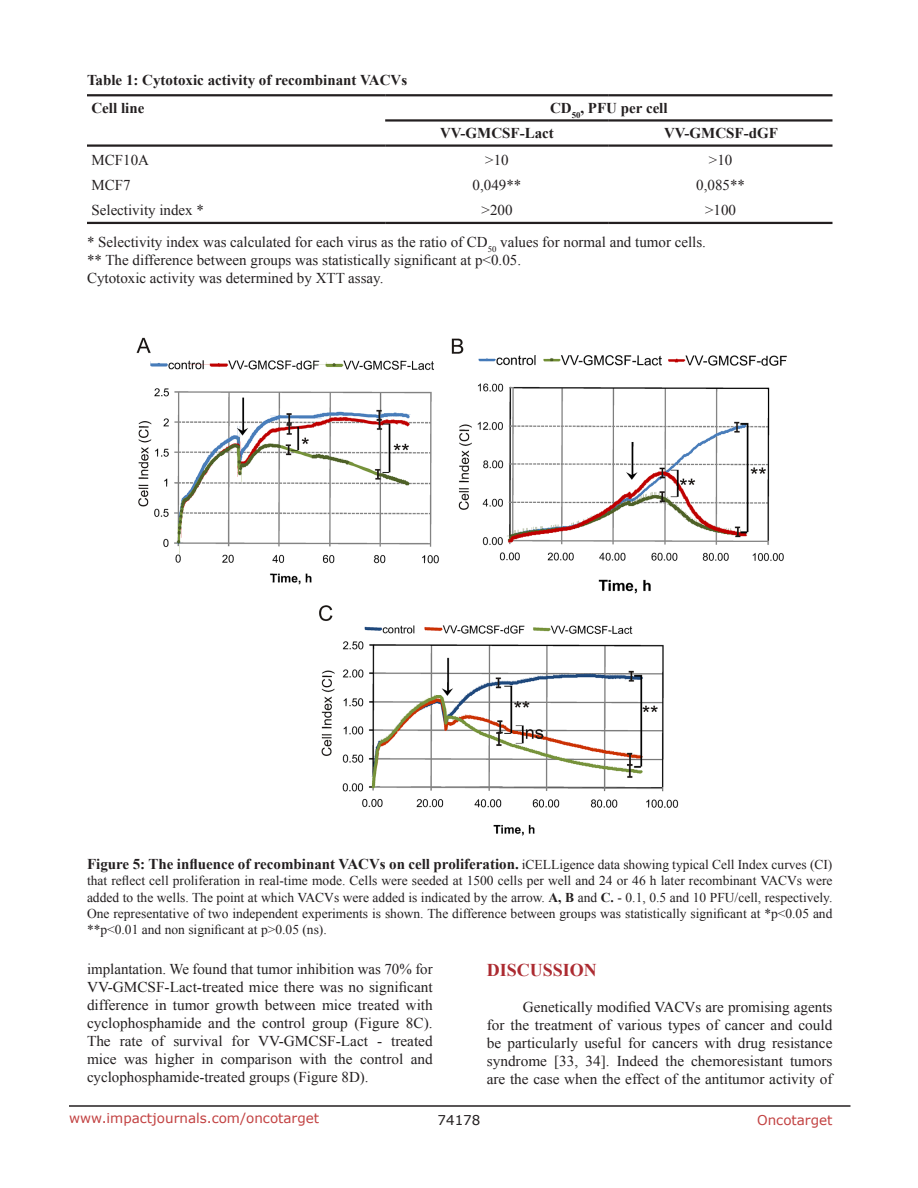
<style>
.page{position:relative;width:918px;height:1188px;background:#fff}
.page>*{position:absolute;margin:0;border:0;box-sizing:border-box;transform-origin:0 0}
.Heading{font:700 18px "Times New Roman";color:#ac2b31}
.BodyText{font:15px/18px "Times New Roman";color:#231f20;text-align:justify}
.TableText1{font:15px "Times New Roman";color:#231f20}
.figuretext{font:700 15px "Times New Roman";color:#231f20}
.Table_head_centre{font:700 15px "Times New Roman";color:#231f20}
.Table_head{font:700 15px "Times New Roman";color:#231f20}
.TableText1_Center{font:15px "Times New Roman";color:#231f20}
.figuretext-2{font:13.5px/16.2px "Times New Roman";color:#231f20;text-align:justify}
.t1{font:13.5px "Verdana";color:#c24141}
.t2{font:13.5px "Verdana";color:#231f20}
.s1{font-weight:400;font-size:13.5px}
.s2{font-weight:700}
</style>
<div class="page">
<hr style="left:69px;top:1105px;width:781px;height:2px;background:#231f20">
<svg style="left:87px;top:96px;width:745px;height:1px"></svg>
<hr style="left:87px;top:94px;width:298px;height:2px;background:#231f20">
<hr style="left:385px;top:94px;width:224px;height:2px;background:#231f20">
<hr style="left:609px;top:94px;width:223px;height:2px;background:#231f20">
<hr style="left:385px;top:119px;width:224px;height:3px;background:#231f20">
<hr style="left:609px;top:119px;width:223px;height:3px;background:#231f20">
<hr style="left:87px;top:144px;width:298px;height:3px;background:#231f20">
<hr style="left:385px;top:144px;width:224px;height:3px;background:#231f20">
<hr style="left:609px;top:144px;width:223px;height:3px;background:#231f20">
<hr style="left:87px;top:222px;width:298px;height:2px;background:#231f20">
<hr style="left:385px;top:222px;width:224px;height:2px;background:#231f20">
<hr style="left:609px;top:222px;width:223px;height:2px;background:#231f20">
<img style="left:136px;top:337px;width:651px;height:499px">
<p class="Table_head" style="left:87px;top:70px;width:322px">Table 1: Cytotoxic activity of recombinant VACVs</p>
<p class="Table_head_centre" style="left:92px;top:98px;width:54px">Cell line</p>
<p class="Table_head_centre" style="left:550px;top:98px;width:119px">CD<sub>50</sub>, PFU per cell</p>
<p class="Table_head_centre" style="left:440px;top:123px;width:115px">VV-GMCSF-Lact</p>
<p class="Table_head_centre" style="left:664px;top:123px;width:115px">VV-GMCSF-dGF</p>
<p class="TableText1" style="left:92px;top:150px;width:59px">MCF10A</p>
<p class="TableText1_Center" style="left:485px;top:150px;width:25px">&gt;10</p>
<p class="TableText1_Center" style="left:709px;top:150px;width:25px">&gt;10</p>
<p class="TableText1" style="left:92px;top:175px;width:41px">MCF7</p>
<p class="TableText1_Center" style="left:473px;top:175px;width:50px">0,049**</p>
<p class="TableText1_Center" style="left:696px;top:175px;width:50px">0,085**</p>
<p class="TableText1" style="left:92px;top:200px;width:114px">Selectivity index *</p>
<p class="TableText1" style="left:482px;top:200px;width:32px">&gt;200</p>
<p class="TableText1" style="left:705px;top:200px;width:32px">&gt;100</p>
<p class="TableText1" style="left:87px;top:231px;width:620px">* Selectivity index was calculated for each virus as the ratio of CD<sub>50</sub> values for normal and tumor cells.</p>
<p class="TableText1" style="left:87px;top:249px;width:436px">** The difference between groups was statistically significant at p&lt;0.05.</p>
<p class="TableText1" style="left:87px;top:267px;width:298px">Cytotoxic activity was determined by XTT assay.</p>
<p class="figuretext" style="left:87px;top:854px;width:747px">Figure 5: The influence of recombinant VACVs on cell proliferation. <span class="s1">iCELLigence data showing typical Cell Index curves (CI)</span></p>
<p class="figuretext-2" style="left:87px;top:873px;width:747px">that reflect cell proliferation in real-time mode. Cells were seeded at 1500 cells per well and 24 or 46 h later recombinant VACVs were added to the wells. The point at which VACVs were added is indicated by the arrow. <span class="s2">A, B</span> and <span class="s2">C.</span> - 0.1, 0.5 and 10 PFU/cell, respectively.<br>One representative of two independent experiments is shown. The difference between groups was statistically significant at *p&lt;0.05 and **p&lt;0.01 and non significant at p&gt;0.05 (ns).</p>
<p class="BodyText" style="left:87px;top:960px;width:347px">implantation. We found that tumor inhibition was 70% for VV-GMCSF-Lact-treated mice there was no significant difference in tumor growth between mice treated with cyclophosphamide and the control group (Figure 8C).<br>The rate of survival for VV-GMCSF-Lact - treated mice was higher in comparison with the control and cyclophosphamide-treated groups (Figure 8D).</p>
<p class="Heading" style="left:487px;top:958px;width:112px">DISCUSSION</p>
<p class="BodyText" style="left:487px;top:998px;width:347px;text-indent:36px">Genetically modified VACVs are promising agents for the treatment of various types of cancer and could be particularly useful for cancers with drug resistance syndrome [33, 34]. Indeed the chemoresistant tumors are the case when the effect of the antitumor activity of</p>
<p class="t1" style="left:69px;top:1109px;width:252px">www.impactjournals.com/oncotarget</p>
<p class="t2" style="left:438px;top:1111px;width:44px">74178</p>
<p class="t1" style="left:757px;top:1111px;width:77px">Oncotarget</p>
</div>
